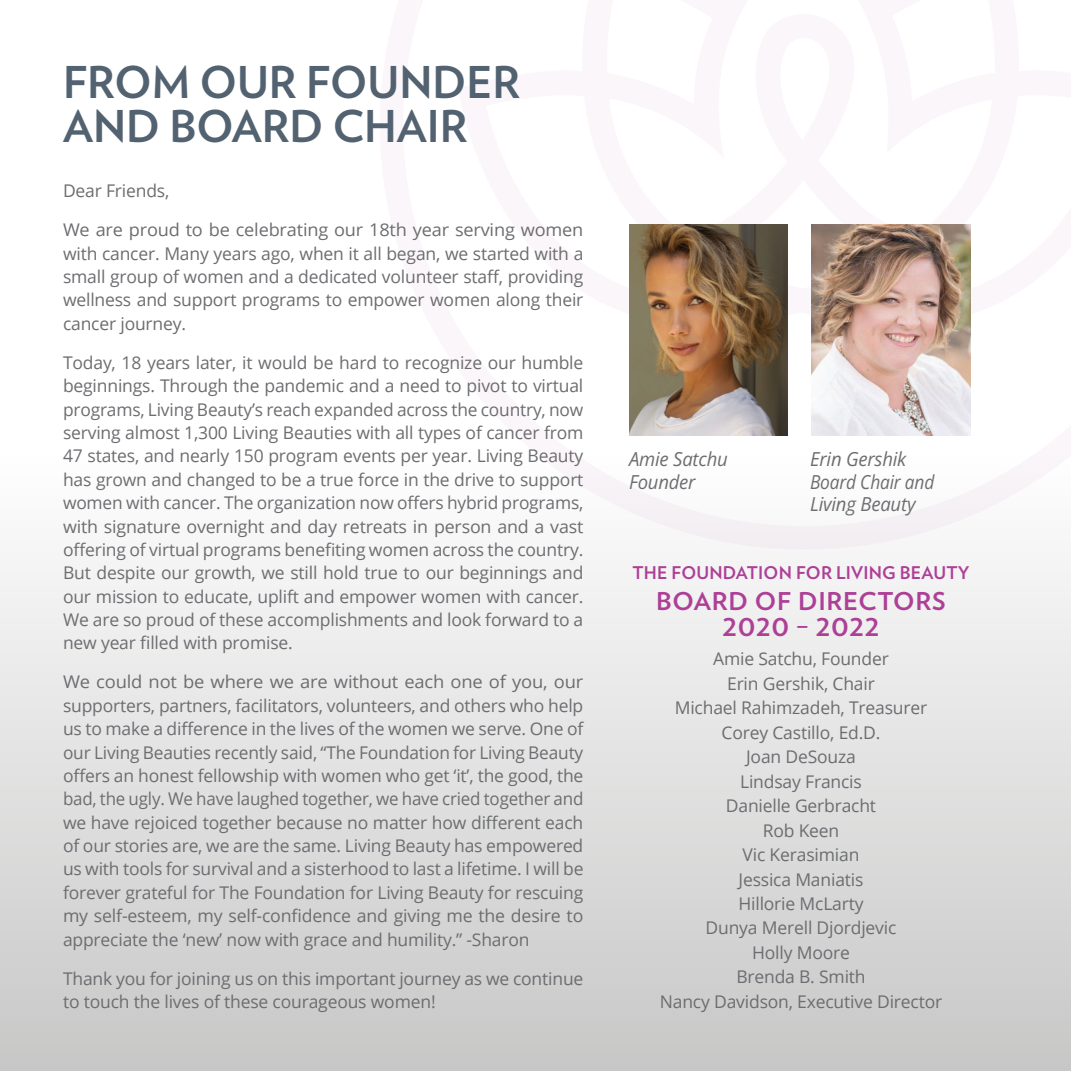
<style>
.page{position:relative;width:1071px;height:1071px;background:#fff}
.page>*{position:absolute;margin:0;border:0;box-sizing:border-box;transform-origin:0 0}
.t1{font:700 43.75px/44.3px "Verlag";color:#526270}
.t2{font:700 24.5px/26.2px "Verlag";letter-spacing:.03em;color:#ad3f97;text-align:center}
.t3{font:italic 19.25px/22.8px "Open Sans";letter-spacing:-.01em;color:#6c6d70;scale:.96 1}
.t4{font:17.5px/24.5px "Open Sans";letter-spacing:-.01em;color:#6c6d70;text-align:justify}
.t5{font:17.5px/23.4px "Open Sans";letter-spacing:-.01em;color:#6c6d70;text-align:justify;scale:1.05 1}
.t6{font:17.5px/23.4px "Open Sans";letter-spacing:-.01em;color:#6c6d70;text-align:justify;scale:1.04 1}
.t7{font:700 17.5px "Verlag";letter-spacing:.01em;color:#ad3f97}
</style>
<div class="page">
<div style="left:0;top:457px;width:1071px;height:614px;background:linear-gradient(to bottom,#fefdfe,#c7c7c7)"></div>
<img style="left:629px;top:225px;width:158px;height:211px">
<img style="left:812px;top:225px;width:158px;height:211px">
<h1 class="t1" style="left:63px;top:58px;width:459px">FROM OUR FOUNDER<br>AND BOARD CHAIR</h1>
<p class="t4" style="left:63px;top:178px;width:108px">Dear Friends,</p>
<p class="t6" style="left:63px;top:218px;width:502px">We are proud to be celebrating our 18th year serving women with cancer. Many years ago, when it all began, we started with a small group of women and a dedicated volunteer staff, providing wellness and support programs to empower women along their cancer journey.</p>
<p class="t4" style="left:63px;top:350px;width:522px;line-height:23.4px">Today, 18 years later, it would be hard to recognize our humble beginnings. Through the pandemic and a need to pivot to virtual programs, Living Beauty’s reach expanded across the country, now serving almost 1,300 Living Beauties with all types of cancer from 47 states, and nearly 150 program events per year. Living Beauty has grown and changed to be a true force in the drive to support women with cancer. The organization now offers hybrid programs, with signature overnight and day retreats in person and a vast offering of virtual programs benefiting women across the country.<br>But despite our growth, we still hold true to our beginnings and our mission to educate, uplift and empower women with cancer.<br>We are so proud of these accomplishments and look forward to a new year filled with promise.</p>
<p class="t5" style="left:63px;top:670px;width:497px">We could not be where we are without each one of you, our supporters, partners, facilitators, volunteers, and others who help us to make a difference in the lives of the women we serve. One of our Living Beauties recently said, “The Foundation for Living Beauty offers an honest fellowship with women who get ‘it’, the good, the bad, the ugly. We have laughed together, we have cried together and we have rejoiced together because no matter how different each of our stories are, we are the same. Living Beauty has empowered us with tools for survival and a sisterhood to last a lifetime. I will be forever grateful for The Foundation for Living Beauty for rescuing my self-esteem, my self-confidence and giving me the desire to appreciate the ‘new’ now with grace and humility.” -Sharon</p>
<p class="t4" style="left:63px;top:966px;width:522px;line-height:23.4px">Thank you for joining us on this important journey as we continue to touch the lives of these courageous women!</p>
<p class="t3" style="left:629px;top:447px;width:104px">Amie Satchu<br>Founder</p>
<p class="t3" style="left:810px;top:447px;width:131px">Erin Gershik<br>Board Chair and<br>Living Beauty</p>
<p class="t7" style="left:633px;top:559px;width:339px">THE FOUNDATION FOR LIVING BEAUTY</p>
<h2 class="t2" style="left:656px;top:587px;width:291px">BOARD OF DIRECTORS<br>2020 – 2022</h2>
<p class="t4" style="left:660px;top:646px;width:284px;text-align:center">Amie Satchu, Founder<br>Erin Gershik, Chair<br>Michael Rahimzadeh, Treasurer<br>Corey Castillo, Ed.D.<br>Joan DeSouza<br>Lindsay Francis<br>Danielle Gerbracht<br>Rob Keen<br>Vic Kerasimian<br>Jessica Maniatis<br>Hillorie McLarty<br>Dunya Merell Djordjevic<br>Holly Moore<br>Brenda B. Smith<br>Nancy Davidson, Executive Director</p>
</div>
